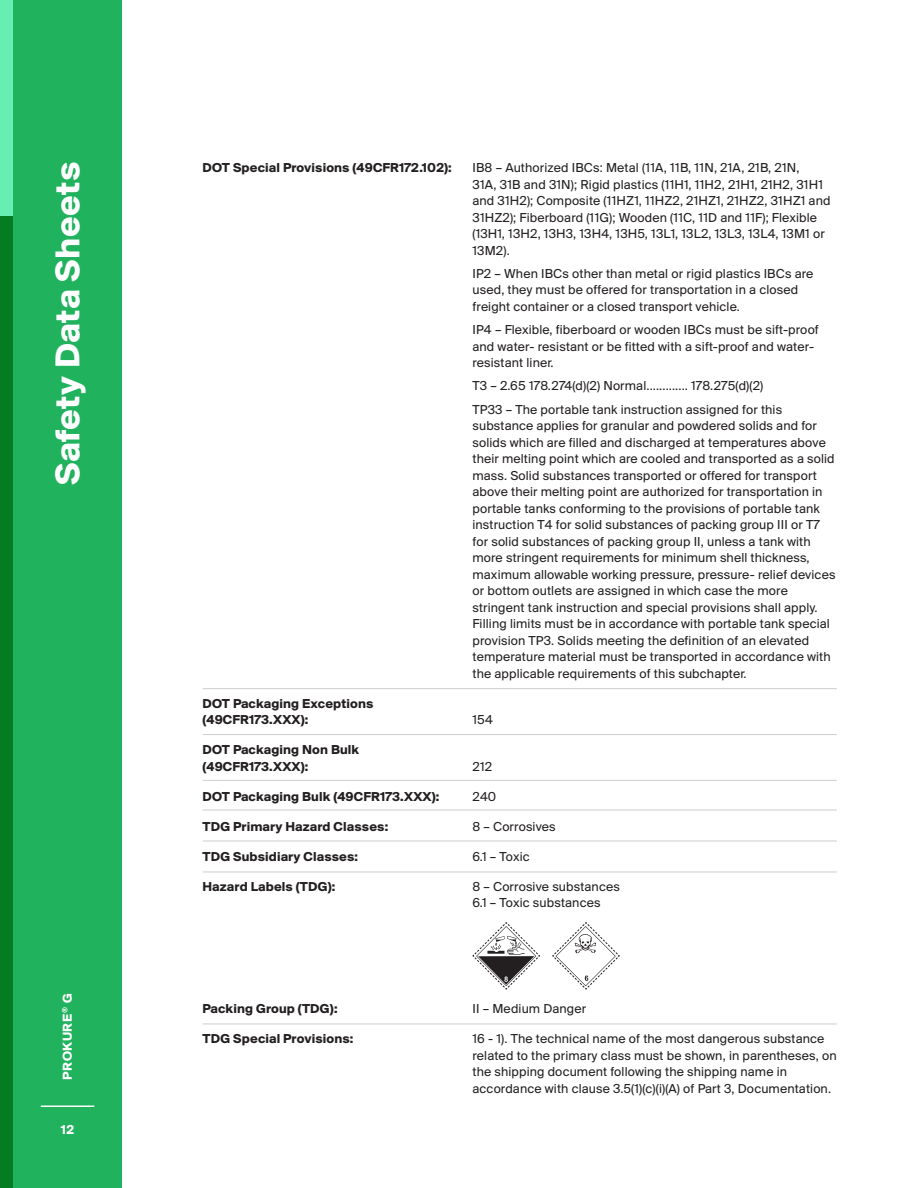
<style>
.page{position:relative;width:918px;height:1188px;background:#fff}
.page>*{position:absolute;margin:0;border:0;box-sizing:border-box;transform-origin:0 0}
.t1{font:700 45px "Suisse BP Intl";letter-spacing:.01em;color:#fff}
.t2{font:700 36px "Suisse BP Intl";letter-spacing:.01em;color:#fff}
.t3{font:13.5px/16.5px "Suisse BP Intl";letter-spacing:.01em;color:#231f20}
.t4{font:700 13.5px/16.5px "Suisse BP Intl";letter-spacing:.01em;color:#231f20}
.t5{font:700 13.5px "Suisse BP Intl";letter-spacing:.05em;color:#fff}
</style>
<div class="page">
<div style="left:0;top:0;width:122px;height:1188px;background:#20b25d"></div>
<hr style="left:41px;top:1106px;width:53px;height:1px;background:#fff">
<div style="left:0;top:216px;width:14px;height:972px;background:#047c21"></div>
<div style="left:0;top:0;width:14px;height:216px;background:#66efb1"></div>
<hr style="left:203px;top:1023px;width:633px;height:1px;background:#d1d2d4">
<hr style="left:203px;top:688px;width:633px;height:1px;background:#d1d2d4">
<hr style="left:203px;top:734px;width:633px;height:1px;background:#d1d2d4">
<hr style="left:203px;top:780px;width:633px;height:1px;background:#d1d2d4">
<hr style="left:203px;top:809px;width:633px;height:2px;background:#d1d2d4">
<hr style="left:203px;top:840px;width:633px;height:2px;background:#d1d2d4">
<hr style="left:203px;top:871px;width:633px;height:2px;background:#d1d2d4">
<svg style="left:472px;top:922px;width:68px;height:68px"></svg>
<svg style="left:552px;top:922px;width:68px;height:68px"></svg>
<h2 class="t2" style="left:46px;top:485px;width:325px;rotate:-90deg">Safety Data Sheets</h2>
<h1 class="t1" style="left:41px;top:566px;width:405px;rotate:-90deg">Safety Data Sheets</h1>
<p class="t5" style="left:60px;top:1080px;width:88px;rotate:-90deg">PROKURE<sup>®</sup> G</p>
<p class="t5" style="left:61px;top:1122px;width:15px">12</p>
<p class="t4" style="left:202px;top:159px;width:251px">DOT Special Provisions (49CFR172.102):</p>
<p class="t3" style="left:472px;top:159px;width:360px">IB8 – Authorized IBCs: Metal (11A, 11B, 11N, 21A, 21B, 21N,<br>31A, 31B and 31N); Rigid plastics (11H1, 11H2, 21H1, 21H2, 31H1 and 31H2); Composite (11HZ1, 11HZ2, 21HZ1, 21HZ2, 31HZ1 and 31HZ2); Fiberboard (11G); Wooden (11C, 11D and 11F); Flexible (13H1, 13H2, 13H3, 13H4, 13H5, 13L1, 13L2, 13L3, 13L4, 13M1 or 13M2).</p>
<p class="t3" style="left:472px;top:265px;width:342px">IP2 – When IBCs other than metal or rigid plastics IBCs are used, they must be offered for transportation in a closed freight container or a closed transport vehicle.</p>
<p class="t3" style="left:472px;top:321px;width:348px">IP4 – Flexible, fiberboard or wooden IBCs must be sift-proof and water- resistant or be fitted with a sift-proof and water&shy;resistant liner.</p>
<p class="t3" style="left:472px;top:374px;width:311px;line-height:23.2px">T3 – 2.65 178.274(d)(2) Normal............. 178.275(d)(2)<br>TP33 – The portable tank instruction assigned for this</p>
<p class="t3" style="left:472px;top:417px;width:365px">substance applies for granular and powdered solids and for solids which are filled and discharged at temperatures above their melting point which are cooled and transported as a solid mass. Solid substances transported or offered for transport above their melting point are authorized for transportation in portable tanks conforming to the provisions of portable tank instruction T4 for solid substances of packing group III or T7 for solid substances of packing group II, unless a tank with more stringent requirements for minimum shell thickness, maximum allowable working pressure, pressure- relief devices or bottom outlets are assigned in which case the more stringent tank instruction and special provisions shall apply.<br>Filling limits must be in accordance with portable tank special provision TP3. Solids meeting the definition of an elevated temperature material must be transported in accordance with the applicable requirements of this subchapter.</p>
<p class="t4" style="left:202px;top:695px;width:172px">DOT Packaging Exceptions (49CFR173.XXX):</p>
<p class="t3" style="left:473px;top:711px;width:22px">154</p>
<p class="t4" style="left:202px;top:741px;width:158px">DOT Packaging Non Bulk (49CFR173.XXX):</p>
<p class="t3" style="left:473px;top:758px;width:21px">212</p>
<p class="t4" style="left:202px;top:788px;width:238px">DOT Packaging Bulk (49CFR173.XXX):</p>
<p class="t3" style="left:473px;top:788px;width:25px">240</p>
<p class="t4" style="left:202px;top:818px;width:187px">TDG Primary Hazard Classes:</p>
<p class="t3" style="left:472px;top:818px;width:85px">8 – Corrosives</p>
<p class="t4" style="left:202px;top:848px;width:157px">TDG Subsidiary Classes:</p>
<p class="t3" style="left:472px;top:848px;width:59px">6.1 – Toxic</p>
<p class="t4" style="left:202px;top:878px;width:135px">Hazard Labels (TDG):</p>
<p class="t3" style="left:472px;top:878px;width:149px">8 – Corrosive substances<br>6.1 – Toxic substances</p>
<p class="t4" style="left:202px;top:1001px;width:137px">Packing Group (TDG):</p>
<p class="t3" style="left:472px;top:1000px;width:115px">II – Medium Danger</p>
<p class="t4" style="left:202px;top:1031px;width:152px">TDG Special Provisions:</p>
<p class="t3" style="left:472px;top:1030px;width:366px">16 - 1). The technical name of the most dangerous substance related to the primary class must be shown, in parentheses, on the shipping document following the shipping name in accordance with clause 3.5(1)(c)(i)(A) of Part 3, Documentation.</p>
</div>
